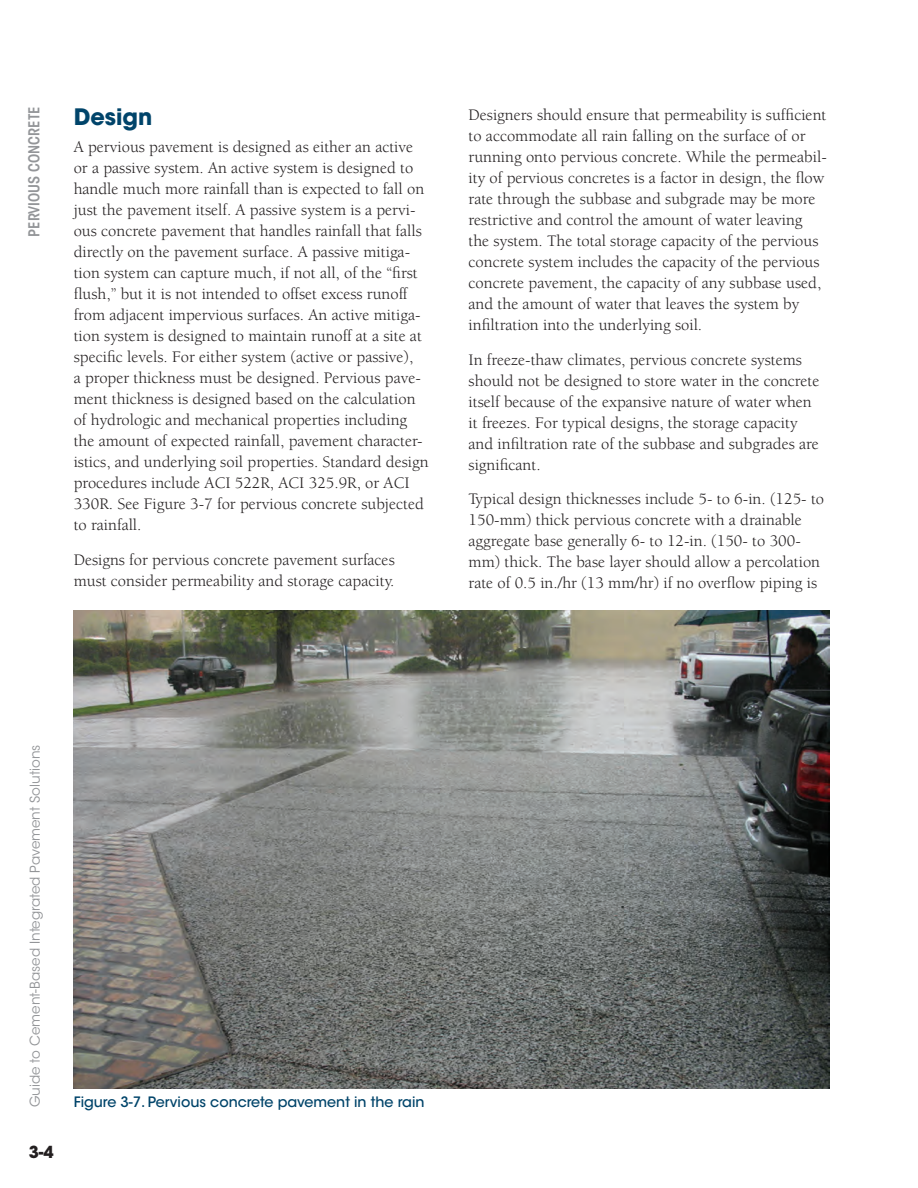
<style>
.page{position:relative;width:918px;height:1188px;background:#fff}
.page>*{position:absolute;margin:0;border:0;box-sizing:border-box;transform-origin:0 0}
.t1{font:700 22.5px "ITC Avant Garde Std";color:#00446a}
.t2{font:16.5px/21px "Berkeley";color:#231f20}
.t3{font:700 16.5px "ITC Avant Garde Std";color:#231f20}
.t4{font:600 condensed 15px "ITC Avant Garde Std";color:#939598}
.t5{font:500 14.25px "ITC Avant Garde Std";color:#00446a}
.t6{font:13.5px "ITC Avant Garde Std";color:#939598}
</style>
<div class="page">
<img style="left:74px;top:611px;width:756px;height:478px">
<p class="t4" style="left:25px;top:237px;width:131px;rotate:-90deg">PERVIOUS CONCRETE</p>
<h1 class="t1" style="left:74px;top:102px;width:80px">Design</h1>
<p class="t2" style="left:74px;top:137px;width:356px">A pervious pavement is designed as either an active or a passive system. An active system is designed to handle much more rainfall than is expected to fall on just the pavement itself. A passive system is a pervi&shy;ous concrete pavement that handles rainfall that falls directly on the pavement surface. A passive mitiga&shy;tion system can capture much, if not all, of the “first flush,” but it is not intended to offset excess runoff from adjacent impervious surfaces. An active mitiga&shy;tion system is designed to maintain runoff at a site at specific levels. For either system (active or passive),<br>a proper thickness must be designed. Pervious pave&shy;ment thickness is designed based on the calculation of hydrologic and mechanical properties including the amount of expected rainfall, pavement character&shy;istics, and underlying soil properties. Standard design procedures include ACI 522R, ACI 325.9R, or ACI 330R. See Figure 3-7 for pervious concrete subjected to rainfall.</p>
<p class="t2" style="left:74px;top:550px;width:323px">Designs for pervious concrete pavement surfaces must consider permeability and storage capacity.</p>
<p class="t2" style="left:469px;top:105px;width:360px">Designers should ensure that permeability is sufficient to accommodate all rain falling on the surface of or running onto pervious concrete. While the permeabil&shy;ity of pervious concretes is a factor in design, the flow rate through the subbase and subgrade may be more restrictive and control the amount of water leaving the system. The total storage capacity of the pervious concrete system includes the capacity of the pervious concrete pavement, the capacity of any subbase used, and the amount of water that leaves the system by infiltration into the underlying soil.</p>
<p class="t2" style="left:469px;top:349px;width:352px">In freeze-thaw climates, pervious concrete systems should not be designed to store water in the concrete itself because of the expansive nature of water when it freezes. For typical designs, the storage capacity and infiltration rate of the subbase and subgrades are significant.</p>
<p class="t2" style="left:469px;top:489px;width:357px">Typical design thicknesses include 5- to 6-in. (125- to 150-mm) thick pervious concrete with a drainable aggregate base generally 6- to 12-in. (150- to 300- mm) thick. The base layer should allow a percolation rate of 0.5 in./hr (13 mm/hr) if no overflow piping is</p>
<p class="t6" style="left:27px;top:1107px;width:364px;rotate:-90deg">Guide to Cement-Based Integrated Pavement Solutions</p>
<p class="t3" style="left:29px;top:1141px;width:27px">3-4</p>
<p class="t5" style="left:74px;top:1093px;width:352px">Figure 3-7. Pervious concrete pavement in the rain</p>
</div>
